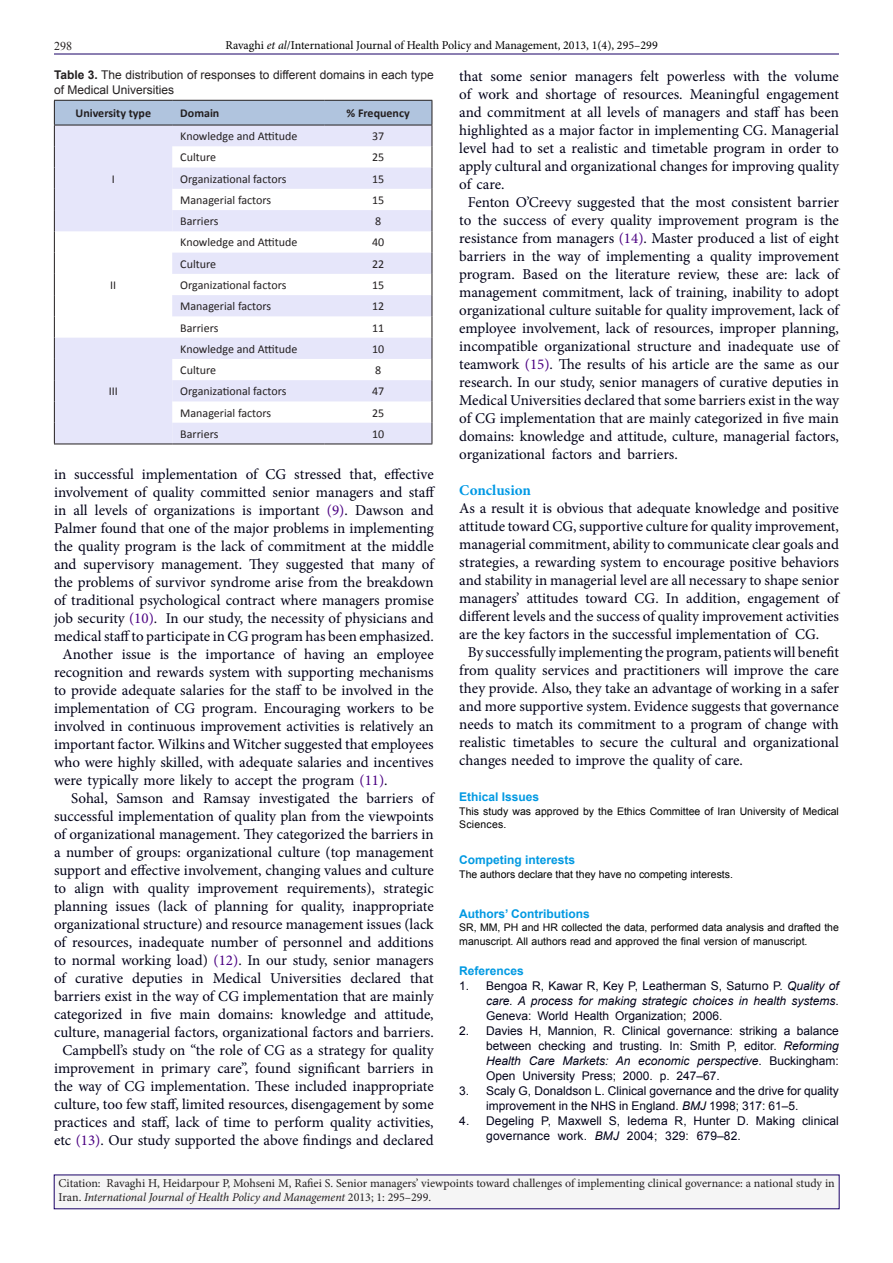
<style>
.page{position:relative;width:893px;height:1263px;background:#fff}
.page>*{position:absolute;margin:0;border:0;box-sizing:border-box;transform-origin:0 0}
.t1{font:15px/18px "Minion Pro";color:#000118;text-align:justify}
.t2{font:700 15px "Minion Pro";color:#0099e5}
.t3{font:12px/15px "Arial";color:#000118;text-align:justify}
.Default{font:12px "Calibri";color:#231f20}
.t4{font:12px/14.4px "Minion Pro";color:#231f20}
.t5{font:12px/15px "Arial";color:#231f20}
.t6{font:12px "Minion Pro";color:#000001}
.Pa2{font:700 12px "Arial";color:#0099e2}
.t7{font:700 12px "Calibri";color:#231f20}
.t8{font:12px "Times New Roman";color:#231f20}
.Pa2-2{font:10.5px/13.5px "Arial";color:#000001}
.s1{font-style:italic}
.s2{font-weight:700}
.s3{color:#4b0082}
</style>
<div class="page">
<hr style="left:54px;top:54px;width:785px;height:1px;background:#190066">
<div style="left:54px;top:1175px;width:785px;height:34px;background:#f5f5f5"></div>
<hr style="left:54px;top:444px;width:118px;height:1px;background:#231f20">
<hr style="left:172px;top:444px;width:152px;height:1px;background:#231f20">
<hr style="left:324px;top:444px;width:108px;height:1px;background:#231f20">
<svg style="left:54px;top:100px;width:379px;height:344px"></svg>
<p class="t8" style="left:54px;top:38px;width:19px">298</p>
<p class="t6" style="left:225px;top:37px;width:434px">Ravaghi <span class="s1">et al</span>/International Journal of Health Policy and Management, 2013, 1(4), 295–299</p>
<p class="t5" style="left:54px;top:67px;width:381px"><span class="s2">Table 3.</span> The distribution of responses to different domains in each type of Medical Universities</p>
<p class="t7" style="left:76px;top:105px;width:77px">University type</p>
<p class="t7" style="left:180px;top:105px;width:41px">Domain</p>
<p class="t7" style="left:347px;top:105px;width:65px">% Frequency</p>
<p class="t1" style="left:459px;top:67px;width:381px">that some senior managers felt powerless with the volume of work and shortage of resources. Meaningful engagement and commitment at all levels of managers and staff has been highlighted as a major factor in implementing CG. Managerial level had to set a realistic and timetable program in order to apply cultural and organizational changes for improving quality of care.</p>
<p class="t1" style="left:459px;top:193px;width:381px;text-indent:9px">Fenton O’Creevy suggested that the most consistent barrier to the success of every quality improvement program is the resistance from managers <span class="s3">(14)</span>. Master produced a list of eight barriers in the way of implementing a quality improvement program. Based on the literature review, these are: lack of management commitment, lack of training, inability to adopt organizational culture suitable for quality improvement, lack of employee involvement, lack of resources, improper planning, incompatible organizational structure and inadequate use of teamwork <span class="s3">(15)</span>. The results of his article are the same as our research. In our study, senior managers of curative deputies in Medical Universities declared that some barriers exist in the way of CG implementation that are mainly categorized in five main domains: knowledge and attitude, culture, managerial factors, organizational factors and barriers.</p>
<p class="t2" style="left:459px;top:480px;width:73px">Conclusion</p>
<p class="t1" style="left:459px;top:499px;width:381px">As a result it is obvious that adequate knowledge and positive attitude toward CG, supportive culture for quality improvement, managerial commitment, ability to communicate clear goals and strategies, a rewarding system to encourage positive behaviors and stability in managerial level are all necessary to shape senior managers’ attitudes toward CG. In addition, engagement of different levels and the success of quality improvement activities are the key factors in the successful implementation of CG.</p>
<p class="t1" style="left:459px;top:643px;width:381px;text-indent:9px">By successfully implementing the program, patients will benefit from quality services and practitioners will improve the care they provide. Also, they take an advantage of working in a safer and more supportive system. Evidence suggests that governance needs to match its commitment to a program of change with realistic timetables to secure the cultural and organizational changes needed to improve the quality of care.</p>
<p class="Pa2" style="left:459px;top:789px;width:82px">Ethical Issues</p>
<p class="Pa2-2" style="left:459px;top:804px;width:381px">This study was approved by the Ethics Committee of Iran University of Medical<br>Sciences.</p>
<p class="Pa2" style="left:459px;top:852px;width:118px">Competing interests</p>
<p class="Pa2-2" style="left:459px;top:867px;width:275px">The authors declare that they have no competing interests.</p>
<p class="Pa2" style="left:459px;top:905px;width:132px">Authors’ Contributions</p>
<p class="Pa2-2" style="left:459px;top:921px;width:381px">SR, MM, PH and HR collected the data, performed data analysis and drafted the manuscript. All authors read and approved the final version of manuscript.</p>
<p class="Pa2" style="left:459px;top:963px;width:66px">References</p>
<p class="t3" style="left:486px;top:978px;width:354px;text-indent:-27px">1. Bengoa R, Kawar R, Key P, Leatherman S, Saturno P. <span class="s1">Quality of care. A process for making strategic choices in health systems</span>.<br>Geneva: World Health Organization; 2006.</p>
<p class="t3" style="left:486px;top:1023px;width:354px;text-indent:-27px">2. Davies H, Mannion, R. Clinical governance: striking a balance between checking and trusting. In: Smith P, editor. <span class="s1">Reforming Health Care Markets: An economic perspective</span>. Buckingham:<br>Open University Press; 2000. p. 247–67.</p>
<p class="t3" style="left:486px;top:1083px;width:354px;text-indent:-27px">3. Scaly G, Donaldson L. Clinical governance and the drive for quality improvement in the NHS in England. <span class="s1">BMJ</span> 1998; 317: 61–5.</p>
<p class="t3" style="left:486px;top:1113px;width:354px;text-indent:-27px">4. Degeling P, Maxwell S, Iedema R, Hunter D. Making clinical governance work. <span class="s1">BMJ</span> 2004; 329: 679–82.</p>
<p class="Default" style="left:180px;top:129px;width:119px">Knowledge and Attitude</p>
<p class="Default" style="left:372px;top:129px;width:14px">37</p>
<p class="Default" style="left:180px;top:150px;width:37px">Culture</p>
<p class="Default" style="left:372px;top:150px;width:14px">25</p>
<p class="Default" style="left:180px;top:171px;width:108px">Organizational factors</p>
<p class="Default" style="left:372px;top:171px;width:14px">15</p>
<p class="Default" style="left:180px;top:192px;width:92px">Managerial factors</p>
<p class="Default" style="left:372px;top:192px;width:14px">15</p>
<p class="Default" style="left:180px;top:214px;width:40px">Barriers</p>
<p class="Default" style="left:375px;top:214px;width:8px">8</p>
<p class="Default" style="left:112px;top:171px;width:5px">I</p>
<p class="Default" style="left:180px;top:235px;width:119px">Knowledge and Attitude</p>
<p class="Default" style="left:372px;top:235px;width:14px">40</p>
<p class="Default" style="left:180px;top:256px;width:37px">Culture</p>
<p class="Default" style="left:372px;top:256px;width:14px">22</p>
<p class="Default" style="left:180px;top:277px;width:108px">Organizational factors</p>
<p class="Default" style="left:372px;top:277px;width:14px">15</p>
<p class="Default" style="left:180px;top:299px;width:92px">Managerial factors</p>
<p class="Default" style="left:372px;top:299px;width:14px">12</p>
<p class="Default" style="left:180px;top:320px;width:40px">Barriers</p>
<p class="Default" style="left:372px;top:320px;width:14px">11</p>
<p class="Default" style="left:110px;top:277px;width:8px">II</p>
<p class="Default" style="left:180px;top:341px;width:119px">Knowledge and Attitude</p>
<p class="Default" style="left:372px;top:341px;width:14px">10</p>
<p class="Default" style="left:180px;top:362px;width:37px">Culture</p>
<p class="Default" style="left:375px;top:362px;width:8px">8</p>
<p class="Default" style="left:180px;top:384px;width:108px">Organizational factors</p>
<p class="Default" style="left:372px;top:384px;width:14px">47</p>
<p class="Default" style="left:180px;top:405px;width:92px">Managerial factors</p>
<p class="Default" style="left:372px;top:405px;width:14px">25</p>
<p class="Default" style="left:180px;top:426px;width:40px">Barriers</p>
<p class="Default" style="left:372px;top:426px;width:14px">10</p>
<p class="Default" style="left:109px;top:384px;width:11px">III</p>
<p class="t1" style="left:54px;top:466px;width:383px">in successful implementation of CG stressed that, effective involvement of quality committed senior managers and staff in all levels of organizations is important <span class="s3">(9)</span>. Dawson and Palmer found that one of the major problems in implementing the quality program is the lack of commitment at the middle and supervisory management. They suggested that many of the problems of survivor syndrome arise from the breakdown of traditional psychological contract where managers promise job security <span class="s3">(10)</span>. In our study, the necessity of physicians and medical staff to participate in CG program has been emphasized.</p>
<p class="t1" style="left:54px;top:646px;width:381px;text-indent:9px">Another issue is the importance of having an employee recognition and rewards system with supporting mechanisms to provide adequate salaries for the staff to be involved in the implementation of CG program. Encouraging workers to be involved in continuous improvement activities is relatively an important factor. Wilkins and Witcher suggested that employees who were highly skilled, with adequate salaries and incentives were typically more likely to accept the program <span class="s3">(11)</span>.</p>
<p class="t1" style="left:54px;top:790px;width:381px;text-indent:17px">Sohal, Samson and Ramsay investigated the barriers of successful implementation of quality plan from the viewpoints of organizational management. They categorized the barriers in a number of groups: organizational culture (top management support and effective involvement, changing values and culture to align with quality improvement requirements), strategic planning issues (lack of planning for quality, inappropriate organizational structure) and resource management issues (lack of resources, inadequate number of personnel and additions to normal working load) <span class="s3">(12)</span>. In our study, senior managers of curative deputies in Medical Universities declared that barriers exist in the way of CG implementation that are mainly categorized in five main domains: knowledge and attitude, culture, managerial factors, organizational factors and barriers.</p>
<p class="t1" style="left:54px;top:1042px;width:381px;text-align:center">Campbell’s study on “the role of CG as a strategy for quality improvement in primary care”, found significant barriers in the way of CG implementation. These included inappropriate culture, too few staff, limited resources, disengagement by some practices and staff, lack of time to perform quality activities, etc <span class="s3">(13)</span>. Our study supported the above findings and declared</p>
<p class="t4" style="left:59px;top:1176px;width:778px">Citation: Ravaghi H, Heidarpour P, Mohseni M, Rafiei S. Senior managers’ viewpoints toward challenges of implementing clinical governance: a national study in<br>Iran. <span class="s1">International Journal of Health Policy and Management</span> 2013; 1: 295–299.</p>
</div>
